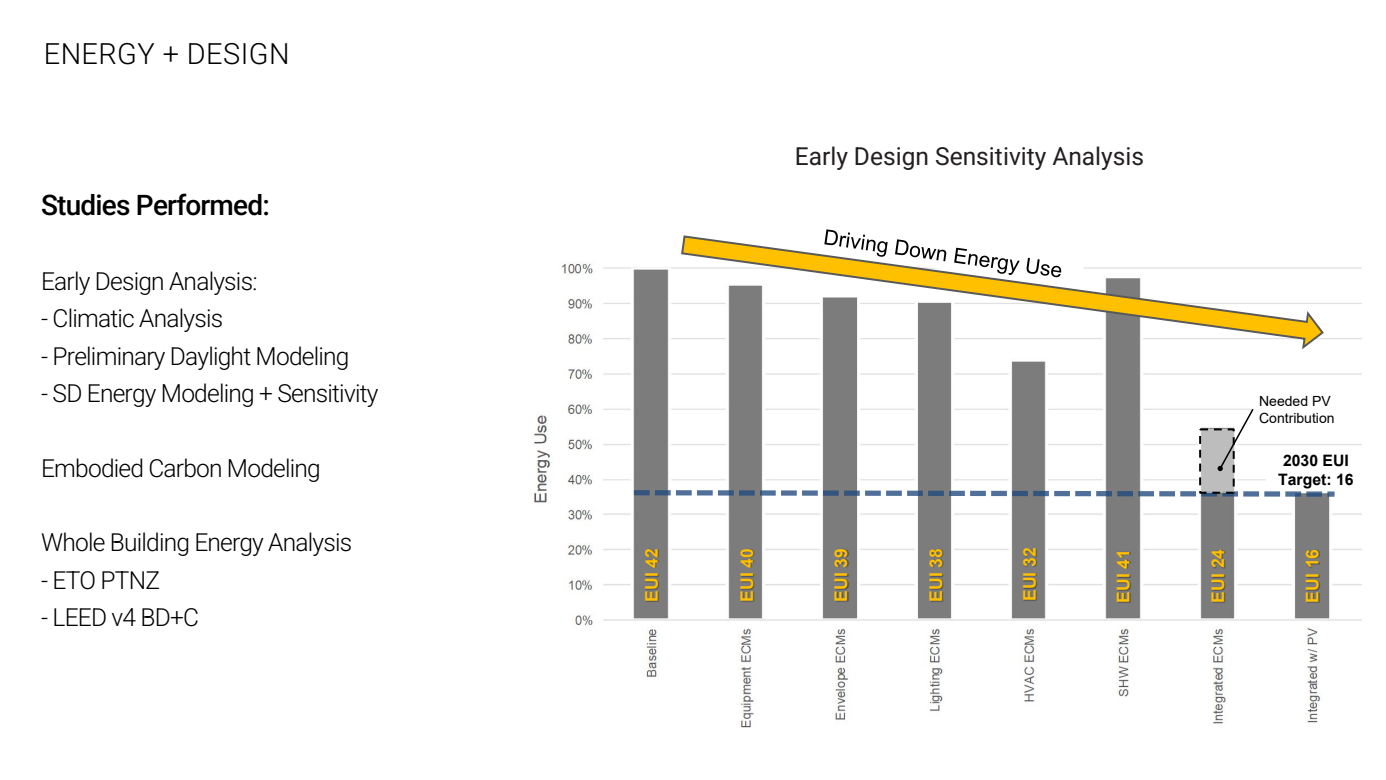
<style>
.page{position:relative;width:1386px;height:780px;background:#fff}
.page>*{position:absolute;margin:0;border:0;box-sizing:border-box;transform-origin:0 0}
.t1{font:300 28.88px "Roboto";letter-spacing:.015em;color:#000}
.t2{font:500 28px "Roboto";letter-spacing:-.03em;color:#000}
.t3{font:300 24.5px "Roboto";letter-spacing:-.03em;color:#000}
.t4{font:24.5px "Roboto";color:#231f20}
.t5{font:700 17.5px "Arial";color:#ffc000}
.t6{font:700 15.75px "Arial";color:#000}
.t7{font:14px "Arial";color:#000}
</style>
<div class="page">
<img style="left:532px;top:262px;width:829px;height:466px">
<svg style="left:680px;top:235px;width:644px;height:115px"></svg>
<svg style="left:815px;top:229px;width:269px;height:59px"></svg>
<div style="left:1265px;top:447px;width:100px;height:44px;background:#fff"></div>
<img style="left:635px;top:536px;width:39px;height:78px">
<img style="left:730px;top:536px;width:39px;height:78px">
<img style="left:824px;top:536px;width:39px;height:78px">
<img style="left:918px;top:536px;width:40px;height:78px">
<svg style="left:628px;top:487px;width:711px;height:12px"></svg>
<img style="left:1012px;top:536px;width:40px;height:77px">
<img style="left:1106px;top:537px;width:40px;height:78px">
<img style="left:1200px;top:537px;width:40px;height:78px">
<img style="left:1295px;top:537px;width:39px;height:78px">
<div style="left:1252px;top:389px;width:117px;height:40px;background:#fff"></div>
<div style="left:1199px;top:429px;width:34px;height:63px;background:#bdbdbd"></div>
<div style="left:1198px;top:428px;width:36px;height:65px;border:2px dashed #000"></div>
<svg style="left:1217px;top:407px;width:37px;height:64px"></svg>
<p class="t1" style="left:44px;top:33px;width:247px">ENERGY + DESIGN</p>
<p class="t2" style="left:41px;top:185px;width:230px">Studies Performed:</p>
<p class="t3" style="left:41px;top:264px;width:218px">Early Design Analysis:</p>
<p class="t3" style="left:41px;top:301px;width:184px">- Climatic Analysis</p>
<p class="t3" style="left:41px;top:338px;width:310px">- Preliminary Daylight Modeling</p>
<p class="t3" style="left:41px;top:376px;width:339px">- SD Energy Modeling + Sensitivity</p>
<p class="t3" style="left:41px;top:450px;width:281px">Embodied Carbon Modeling</p>
<p class="t3" style="left:41px;top:525px;width:313px">Whole Building Energy Analysis</p>
<p class="t3" style="left:41px;top:562px;width:120px">- ETO PTNZ</p>
<p class="t3" style="left:41px;top:599px;width:159px">- LEED v4 BD+C</p>
<p class="t4" style="left:794px;top:139px;width:351px">Early Design Sensitivity Analysis</p>
<p class="t7" style="left:1258px;top:391px;width:73px">Needed PV</p>
<p class="t7" style="left:1258px;top:408px;width:77px">Contribution</p>
<p class="t6" style="left:1282px;top:449px;width:67px">2030 EUI</p>
<p class="t6" style="left:1277px;top:468px;width:77px">Target: 16</p>
<p class="t5" style="left:639px;top:601px;width:55px;rotate:-90deg">EUI 42</p>
<p class="t5" style="left:734px;top:601px;width:55px;rotate:-90deg">EUI 40</p>
<p class="t5" style="left:828px;top:601px;width:55px;rotate:-90deg">EUI 39</p>
<p class="t5" style="left:923px;top:601px;width:55px;rotate:-90deg">EUI 38</p>
<p class="t5" style="left:1017px;top:600px;width:55px;rotate:-90deg">EUI 32</p>
<p class="t5" style="left:1110px;top:602px;width:55px;rotate:-90deg">EUI 41</p>
<p class="t5" style="left:1205px;top:602px;width:55px;rotate:-90deg">EUI 24</p>
<p class="t5" style="left:1299px;top:602px;width:55px;rotate:-90deg">EUI 16</p>
</div>
